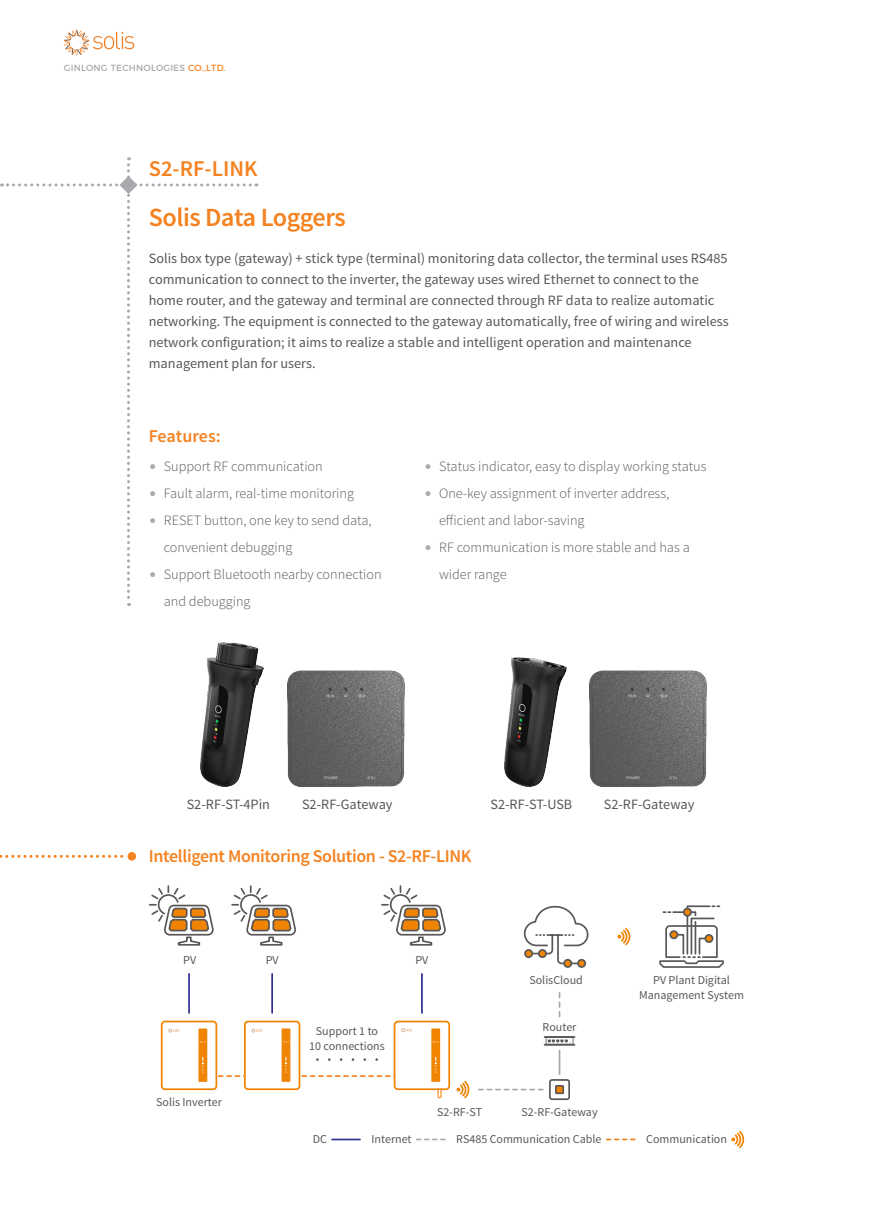
<style>
.page{position:relative;width:893px;height:1212px;background:#fff}
.page>*{position:absolute;margin:0;border:0;box-sizing:border-box;transform-origin:0 0}
.t1{font:600 26.25px "Source Sans Pro";letter-spacing:-.02em;color:#f58220}
.t2{font:600 22.5px "Source Sans Pro";color:#f58220}
.t3{font:600 18px "Source Sans Pro";letter-spacing:-.02em;color:#f58220}
.t4{font:14.25px/21px "Source Sans Pro";color:#57585a}
.t5{font:300 14.25px/27px "Source Sans Pro";color:#57585a}
.t6{font:12px/15px "Source Sans Pro";color:#57585a;text-align:center}
.t7{font:9px "Montserrat";letter-spacing:.025em;color:#a8a9ad}
.s1{color:#f58220}
.s2{color:#a8a9ad}
</style>
<div class="page">
<svg style="left:64px;top:30px;width:70px;height:25px"></svg>
<svg style="left:479px;top:1089px;width:64px;height:1px"></svg>
<svg style="left:617px;top:928px;width:13px;height:17px"></svg>
<div style="left:577px;top:959px;width:9px;height:9px;border:2px solid #595757;border-radius:50%"></div>
<div style="left:563px;top:959px;width:9px;height:9px;border:2px solid #595757;border-radius:50%"></div>
<svg style="left:524px;top:906px;width:64px;height:59px"></svg>
<svg style="left:659px;top:905px;width:65px;height:63px"></svg>
<div style="left:704px;top:934px;width:9px;height:9px;border:2px solid #595757;border-radius:50%"></div>
<div style="left:684px;top:908px;width:7px;height:8px;background:#f08300;border-radius:50%"></div>
<div style="left:683px;top:908px;width:9px;height:9px;border:2px solid #595757;border-radius:50%"></div>
<div style="left:556px;top:1086px;width:7px;height:7px;background:#f08300"></div>
<div style="left:549px;top:1079px;width:21px;height:21px;border:2px solid #595757;border-radius:2px"></div>
<div style="left:555px;top:1085px;width:9px;height:9px;border:2px solid #595757"></div>
<hr style="left:545px;top:1036px;width:29px;height:2px;background:#595757">
<hr style="left:545px;top:1044px;width:29px;height:2px;background:#595757">
<svg style="left:559px;top:993px;width:1px;height:23px"></svg>
<svg style="left:546px;top:1038px;width:27px;height:36px"></svg>
<img style="left:200px;top:642px;width:63px;height:144px">
<img style="left:287px;top:670px;width:117px;height:116px">
<img style="left:589px;top:670px;width:117px;height:116px">
<img style="left:504px;top:657px;width:63px;height:129px">
<svg style="left:456px;top:1081px;width:13px;height:17px"></svg>
<hr style="left:188px;top:974px;width:2px;height:39px;background:#2e3092">
<hr style="left:271px;top:974px;width:2px;height:39px;background:#2e3092">
<hr style="left:421px;top:974px;width:2px;height:39px;background:#2e3092">
<svg style="left:149px;top:885px;width:65px;height:61px"></svg>
<svg style="left:231px;top:885px;width:65px;height:61px"></svg>
<svg style="left:381px;top:885px;width:65px;height:61px"></svg>
<div style="left:161px;top:1020px;width:56px;height:70px;border:2px solid #f08300;border-radius:3px"></div>
<div style="left:198px;top:1028px;width:9px;height:54px;background:#f08300"></div>
<svg style="left:200px;top:1041px;width:6px;height:2px"></svg>
<svg style="left:202px;top:1057px;width:2px;height:16px"></svg>
<svg style="left:168px;top:1028px;width:11px;height:5px"></svg>
<div style="left:244px;top:1020px;width:56px;height:70px;border:2px solid #f08300;border-radius:3px"></div>
<div style="left:282px;top:1028px;width:8px;height:54px;background:#f08300"></div>
<svg style="left:283px;top:1041px;width:6px;height:2px"></svg>
<svg style="left:214px;top:1057px;width:180px;height:20px"></svg>
<svg style="left:251px;top:1028px;width:12px;height:5px"></svg>
<div style="left:394px;top:1020px;width:56px;height:70px;border:2px solid #f08300;border-radius:3px"></div>
<div style="left:431px;top:1028px;width:9px;height:54px;background:#f08300"></div>
<svg style="left:432px;top:1041px;width:7px;height:2px"></svg>
<svg style="left:435px;top:1057px;width:2px;height:16px"></svg>
<svg style="left:437px;top:1088px;width:5px;height:10px"></svg>
<svg style="left:401px;top:1028px;width:11px;height:4px"></svg>
<svg style="left:0;top:855px;width:128px;height:3px"></svg>
<div style="left:128px;top:852px;width:8px;height:8px;background:#f58220;border-radius:50%"></div>
<svg style="left:417px;top:1138px;width:28px;height:2px"></svg>
<hr style="left:332px;top:1138px;width:28px;height:2px;background:#2e3092">
<svg style="left:731px;top:1131px;width:13px;height:17px"></svg>
<svg style="left:607px;top:1138px;width:28px;height:2px"></svg>
<svg style="left:1px;top:157px;width:256px;height:449px"></svg>
<p class="t7" style="left:64px;top:61px;width:163px">GINLONG TECHNOLOGIES <span class="s1">CO.,LTD.</span></p>
<h2 class="t2" style="left:149px;top:154px;width:110px">S2-RF-LINK</h2>
<h1 class="t1" style="left:149px;top:201px;width:198px">Solis Data Loggers</h1>
<p class="t4" style="left:149px;top:248px;width:582px">Solis box type (gateway) + stick type (terminal) monitoring data collector, the terminal uses RS485 communication to connect to the inverter, the gateway uses wired Ethernet to connect to the home router, and the gateway and terminal are connected through RF data to realize automatic networking. The equipment is connected to the gateway automatically, free of wiring and wireless network configuration; it aims to realize a stable and intelligent operation and maintenance management plan for users.</p>
<p class="t3" style="left:149px;top:425px;width:73px">Features:</p>
<p class="t5" style="left:149px;top:453px;width:175px"><span class="s2">•</span> Support RF communication</p>
<p class="t5" style="left:149px;top:480px;width:207px"><span class="s2">•</span> Fault alarm, real-time monitoring</p>
<p class="t5" style="left:164px;top:507px;width:209px;text-indent:-15px"><span class="s2">•</span> RESET button, one key to send data, convenient debugging</p>
<p class="t5" style="left:164px;top:561px;width:219px;text-indent:-15px"><span class="s2">•</span> Support Bluetooth nearby connection and debugging</p>
<p class="t5" style="left:424px;top:453px;width:284px"><span class="s2">•</span> Status indicator, easy to display working status</p>
<p class="t5" style="left:439px;top:480px;width:232px;text-indent:-15px"><span class="s2">•</span> One-key assignment of inverter address, efficient and labor-saving</p>
<p class="t5" style="left:439px;top:534px;width:252px;text-indent:-15px"><span class="s2">•</span> RF communication is more stable and has a wider range</p>
<p class="t4" style="left:187px;top:794px;width:85px">S2-RF-ST-4Pin</p>
<p class="t4" style="left:302px;top:794px;width:92px">S2-RF-Gateway</p>
<p class="t4" style="left:491px;top:794px;width:83px">S2-RF-ST-USB</p>
<p class="t4" style="left:604px;top:794px;width:92px">S2-RF-Gateway</p>
<p class="t3" style="left:149px;top:845px;width:324px">Intelligent Monitoring Solution - S2-RF-LINK</p>
<p class="t6" style="left:183px;top:953px;width:14px">PV</p>
<p class="t6" style="left:266px;top:953px;width:14px">PV</p>
<p class="t6" style="left:415px;top:953px;width:14px">PV</p>
<p class="t6" style="left:156px;top:1095px;width:67px">Solis Inverter</p>
<p class="t6" style="left:309px;top:1023px;width:77px">Support 1 to<br>10 connections</p>
<p class="t6" style="left:437px;top:1105px;width:47px">S2-RF-ST</p>
<p class="t6" style="left:529px;top:973px;width:55px">SolisCloud</p>
<p class="t6" style="left:639px;top:973px;width:107px">PV Plant Digital<br>Management System</p>
<p class="t6" style="left:543px;top:1019px;width:35px">Router</p>
<p class="t6" style="left:521px;top:1105px;width:78px">S2-RF-Gateway</p>
<p class="t6" style="left:313px;top:1132px;width:16px">DC</p>
<p class="t6" style="left:372px;top:1132px;width:42px">Internet</p>
<p class="t6" style="left:456px;top:1132px;width:147px">RS485 Communication Cable</p>
<p class="t6" style="left:646px;top:1132px;width:82px">Communication</p>
</div>
